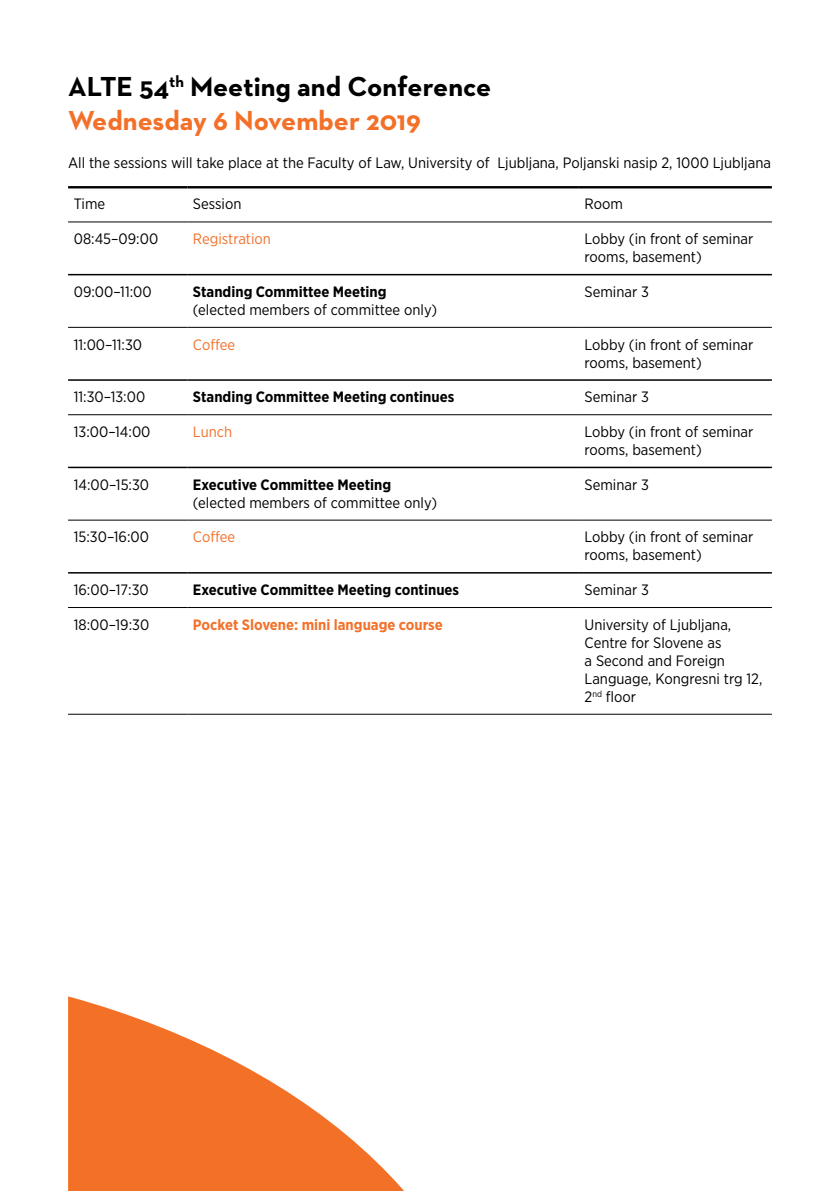
<style>
.page{position:relative;width:840px;height:1191px;background:#fff}
.page>*{position:absolute;margin:0;border:0;box-sizing:border-box;transform-origin:0 0}
.t1{font:700 28px/34px "Neutraface 2 Text";color:#000}
.t2{font:15px/18px "Gotham Narrow";color:#000}
.t3{font:700 15px "Gotham Narrow";color:#000}
.t4{font:700 15px "Gotham Narrow";color:#f37029}
.t5{font:15px "Gotham Narrow";color:#f37029}
.s1{color:#f37029}
</style>
<div class="page">
<hr style="left:68px;top:222px;width:119px;height:1px;background:#000">
<hr style="left:187px;top:222px;width:391px;height:1px;background:#000">
<hr style="left:578px;top:222px;width:193px;height:1px;background:#000">
<hr style="left:68px;top:327px;width:119px;height:1px;background:#000">
<hr style="left:187px;top:327px;width:391px;height:1px;background:#000">
<hr style="left:578px;top:327px;width:193px;height:1px;background:#000">
<hr style="left:68px;top:414px;width:119px;height:1px;background:#000">
<hr style="left:187px;top:414px;width:391px;height:1px;background:#000">
<hr style="left:578px;top:414px;width:193px;height:1px;background:#000">
<hr style="left:68px;top:520px;width:119px;height:1px;background:#000">
<hr style="left:187px;top:520px;width:391px;height:1px;background:#000">
<hr style="left:578px;top:520px;width:193px;height:1px;background:#000">
<hr style="left:68px;top:714px;width:119px;height:1px;background:#000">
<hr style="left:187px;top:714px;width:391px;height:1px;background:#000">
<hr style="left:578px;top:714px;width:193px;height:1px;background:#000">
<hr style="left:68px;top:607px;width:119px;height:1px;background:#000">
<hr style="left:187px;top:607px;width:391px;height:1px;background:#000">
<hr style="left:578px;top:607px;width:193px;height:1px;background:#000">
<hr style="left:68px;top:186px;width:119px;height:2px;background:#000">
<hr style="left:187px;top:186px;width:391px;height:2px;background:#000">
<hr style="left:578px;top:186px;width:193px;height:2px;background:#000">
<hr style="left:68px;top:274px;width:119px;height:1px;background:#000">
<hr style="left:187px;top:274px;width:391px;height:1px;background:#000">
<hr style="left:578px;top:274px;width:193px;height:1px;background:#000">
<hr style="left:68px;top:379px;width:119px;height:2px;background:#000">
<hr style="left:187px;top:379px;width:391px;height:2px;background:#000">
<hr style="left:578px;top:379px;width:193px;height:2px;background:#000">
<hr style="left:68px;top:467px;width:119px;height:1px;background:#000">
<hr style="left:187px;top:467px;width:391px;height:1px;background:#000">
<hr style="left:578px;top:467px;width:193px;height:1px;background:#000">
<hr style="left:68px;top:572px;width:119px;height:1px;background:#000">
<hr style="left:187px;top:572px;width:391px;height:1px;background:#000">
<hr style="left:578px;top:572px;width:193px;height:1px;background:#000">
<svg style="left:68px;top:996px;width:336px;height:195px;fill:#f37027"></svg>
<h1 class="t1" style="left:68px;top:69px;width:424px">ALTE 54<sup>th</sup> Meeting and Conference<br><span class="s1">Wednesday 6 November 2019</span></h1>
<p class="t2" style="left:68px;top:153px;width:704px">All the sessions will take place at the Faculty of Law, University of Ljubljana, Poljanski nasip 2, 1000 Ljubljana</p>
<p class="t2" style="left:74px;top:195px;width:33px">Time</p>
<p class="t2" style="left:193px;top:195px;width:50px">Session</p>
<p class="t2" style="left:584px;top:195px;width:40px">Room</p>
<p class="t2" style="left:74px;top:230px;width:86px">08:45–09:00</p>
<p class="t5" style="left:193px;top:230px;width:79px">Registration</p>
<p class="t2" style="left:584px;top:230px;width:170px">Lobby (in front of seminar rooms, basement)</p>
<p class="t2" style="left:74px;top:282px;width:79px">09:00–11:00</p>
<p class="t3" style="left:193px;top:282px;width:195px">Standing Committee Meeting</p>
<p class="t2" style="left:193px;top:300px;width:246px">(elected members of committee only)</p>
<p class="t2" style="left:584px;top:282px;width:66px">Seminar 3</p>
<p class="t2" style="left:74px;top:335px;width:70px">11:00–11:30</p>
<p class="t5" style="left:193px;top:335px;width:44px">Coffee</p>
<p class="t2" style="left:584px;top:335px;width:170px">Lobby (in front of seminar rooms, basement)</p>
<p class="t2" style="left:74px;top:388px;width:73px">11:30–13:00</p>
<p class="t3" style="left:193px;top:387px;width:263px">Standing Committee Meeting continues</p>
<p class="t2" style="left:584px;top:388px;width:66px">Seminar 3</p>
<p class="t2" style="left:74px;top:422px;width:78px">13:00–14:00</p>
<p class="t5" style="left:193px;top:422px;width:41px">Lunch</p>
<p class="t2" style="left:584px;top:422px;width:170px">Lobby (in front of seminar rooms, basement)</p>
<p class="t2" style="left:74px;top:475px;width:77px">14:00–15:30</p>
<p class="t3" style="left:193px;top:475px;width:200px">Executive Committee Meeting</p>
<p class="t2" style="left:193px;top:493px;width:246px">(elected members of committee only)</p>
<p class="t2" style="left:584px;top:475px;width:66px">Seminar 3</p>
<p class="t2" style="left:74px;top:528px;width:77px">15:30–16:00</p>
<p class="t5" style="left:193px;top:528px;width:44px">Coffee</p>
<p class="t2" style="left:584px;top:528px;width:170px">Lobby (in front of seminar rooms, basement)</p>
<p class="t2" style="left:74px;top:580px;width:76px">16:00–17:30</p>
<p class="t3" style="left:193px;top:580px;width:267px">Executive Committee Meeting continues</p>
<p class="t2" style="left:584px;top:580px;width:66px">Seminar 3</p>
<p class="t2" style="left:74px;top:615px;width:77px">18:00–19:30</p>
<p class="t4" style="left:193px;top:615px;width:251px">Pocket Slovene: mini language course</p>
<p class="t2" style="left:584px;top:615px;width:179px">University of Ljubljana,<br>Centre for Slovene as<br>a Second and Foreign<br>Language, Kongresni trg 12,<br>2<sup>nd</sup> floor</p>
</div>
